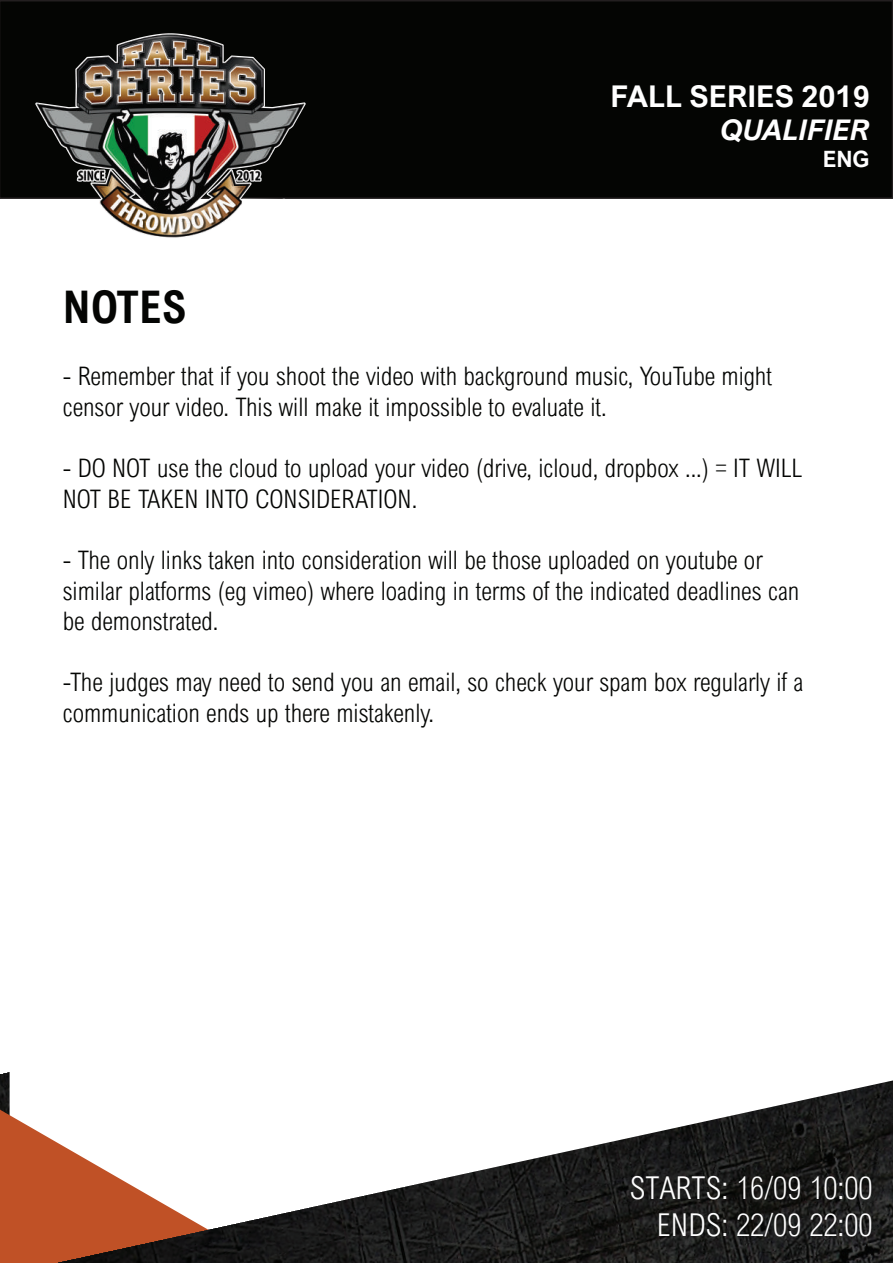
<style>
.page{position:relative;width:893px;height:1263px;background:#fff}
.page>*{position:absolute;margin:0;border:0;box-sizing:border-box;transform-origin:0 0}
.t1{font:700 45px "Arial Nova Cond";color:#040503}
.t2{font:300 31.5px/37.8px "Arial Nova Cond";color:#fff;text-align:right}
.t3{font:700 30px "Arial Nova";color:#fff}
.t4{font:italic 700 28.5px "Arial Nova";color:#fff}
.t5{font:27px "Arial Nova Cond";color:#fff}
.t6{font:300 25.5px/30.6px "Arial Nova Cond";color:#040503}
.t7{font:700 22.5px "Arial Nova";color:#fff}
</style>
<div class="page">
<img style="left:0;top:1072px;width:10px;height:38px">
<div style="left:0;top:0;width:893px;height:199px;background:#040503"></div>
<img style="left:18px;top:1px;width:306px;height:198px">
<svg style="left:0;top:1110px;width:55px;height:153px;background:#c5613b"></svg>
<img style="left:55px;top:1080px;width:838px;height:183px">
<svg style="left:35px;top:198px;width:370px;height:40px"></svg>
<h1 class="t1" style="left:63px;top:278px;width:125px">NOTES</h1>
<p class="t3" style="left:610px;top:79px;width:261px">FALL SERIES 2019</p>
<p class="t4" style="left:721px;top:113px;width:150px">QUALIFIER</p>
<p class="t7" style="left:823px;top:146px;width:49px">ENG</p>
<p class="t6" style="left:63px;top:361px;width:711px">- Remember that if you shoot the video with background music, YouTube might censor your video. This will make it impossible to evaluate it.</p>
<p class="t6" style="left:63px;top:452px;width:741px">- DO NOT use the cloud to upload your video (drive, icloud, dropbox ...) = IT WILL<br>NOT BE TAKEN INTO CONSIDERATION.</p>
<p class="t6" style="left:63px;top:544px;width:738px">- The only links taken into consideration will be those uploaded on youtube or similar platforms (eg vimeo) where loading in terms of the indicated deadlines can be demonstrated.</p>
<p class="t6" style="left:63px;top:667px;width:742px">-The judges may need to send you an email, so check your spam box regularly if a communication ends up there mistakenly.</p>
<p class="t2" style="left:630px;top:1168px;width:244px">STARTS: 16/09 10:00<br>ENDS: 22/09 22:00</p>
<p class="t3" style="left:790px;top:1189px;width:68px">FINE</p>
<p class="t5" style="left:674px;top:1223px;width:184px">22:00 8° LUGLIO</p>
</div>
